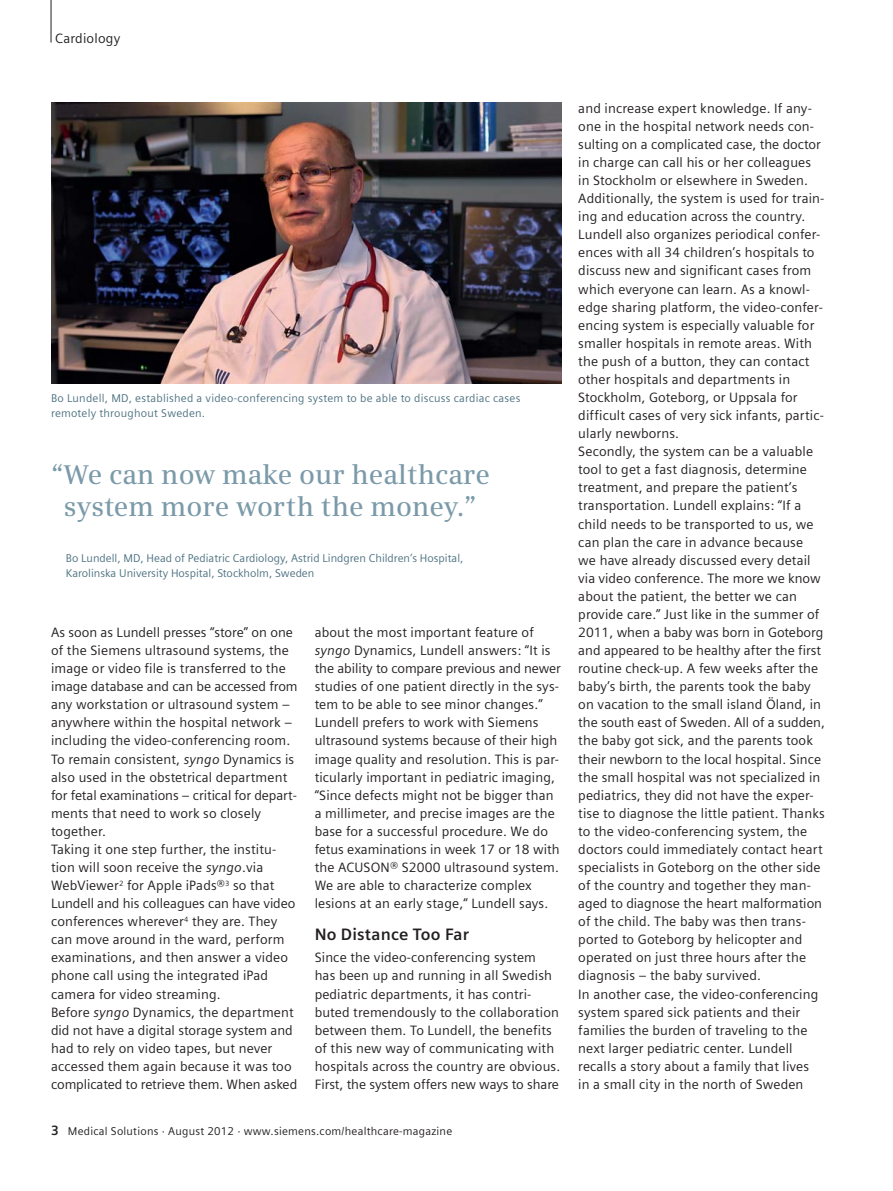
<style>
.page{position:relative;width:893px;height:1191px;background:#fff}
.page>*{position:absolute;margin:0;border:0;box-sizing:border-box;transform-origin:0 0}
.t1{font:600 27px/32px "Siemens Serif";color:#7b9aa9;text-align:center}
.t2{font:700 16.5px "Siemens Sans";letter-spacing:.01em;color:#231f20}
.t3{font:13.5px/18px "Siemens Sans";letter-spacing:.01em;color:#231f20}
.t4{font:11.25px/14.9px "Siemens Sans";color:#4e7282}
.t5{font:11.25px/14.9px "Siemens Sans";letter-spacing:.02em;color:#4e7282}
.t6{font:11.25px "Siemens Sans";letter-spacing:.02em;color:#231f20}
.s1{font-style:italic}
.s2{font-weight:700;font-size:13.5px}
</style>
<div class="page">
<hr style="left:51px;top:0;width:1px;height:43px;background:#231f20">
<img style="left:51px;top:102px;width:510px;height:282px">
<p class="t3" style="left:55px;top:30px;width:67px">Cardiology</p>
<p class="t5" style="left:51px;top:391px;width:471px">Bo Lundell, MD, established a video-conferencing system to be able to discuss cardiac cases remotely throughout Sweden.</p>
<p class="t1" style="left:51px;top:460px;width:441px">“ We can now make our healthcare system more worth the money.”</p>
<p class="t4" style="left:66px;top:551px;width:399px">Bo Lundell, MD, Head of Pediatric Cardiology, Astrid Lindgren Children’s Hospital,<br>Karolinska University Hospital, Stockholm, Sweden</p>
<p class="t3" style="left:51px;top:624px;width:248px">As soon as Lundell presses “store” on one of the Siemens ultrasound systems, the image or video file is transferred to the image database and can be accessed from any workstation or ultrasound system – anywhere within the hospital network – including the video-conferencing room.<br>To remain consistent, <span class="s1">syngo</span> Dynamics is also used in the obstetrical department for fetal examinations – critical for depart&shy;ments that need to work so closely together.<br>Taking it one step further, the institu&shy;tion will soon receive the <span class="s1">syngo</span>.via WebViewer<sup>2</sup> for Apple iPads®<sup>3</sup> so that Lundell and his colleagues can have video conferences wherever<sup>4</sup> they are. They can move around in the ward, perform examinations, and then answer a video phone call using the integrated iPad camera for video streaming.<br>Before <span class="s1">syngo</span> Dynamics, the department did not have a digital storage system and had to rely on video tapes, but never accessed them again because it was too complicated to retrieve them. When asked</p>
<p class="t3" style="left:315px;top:624px;width:248px">about the most important feature of <span class="s1">syngo</span> Dynamics, Lundell answers: “It is the ability to compare previous and newer studies of one patient directly in the sys&shy;tem to be able to see minor changes.” Lundell prefers to work with Siemens ultrasound systems because of their high image quality and resolution. This is par&shy;ticularly important in pediatric imaging, “Since defects might not be bigger than a millimeter, and precise images are the base for a successful procedure. We do fetus examinations in week 17 or 18 with the ACUSON® S2000 ultrasound system.<br>We are able to characterize complex lesions at an early stage,“ Lundell says.</p>
<p class="t2" style="left:315px;top:926px;width:156px">No Distance Too Far</p>
<p class="t3" style="left:315px;top:949px;width:247px">Since the video-conferencing system<br>has been up and running in all Swedish pediatric departments, it has contri&shy;buted tremendously to the collaboration between them. To Lundell, the benefits of this new way of communicating with hospitals across the country are obvious.<br>First, the system offers new ways to share</p>
<p class="t6" style="left:51px;top:1126px;width:403px"><span class="s2">3</span> Medical Solutions · August 2012 · www.siemens.com/healthcare-magazine</p>
<p class="t3" style="left:578px;top:100px;width:248px">and increase expert knowledge. If any&shy;one in the hospital network needs con&shy;sulting on a complicated case, the doctor in charge can call his or her colleagues in Stockholm or elsewhere in Sweden.<br>Additionally, the system is used for train&shy;ing and education across the country.<br>Lundell also organizes periodical confer&shy;ences with all 34 children’s hospitals to discuss new and significant cases from which everyone can learn. As a knowl&shy;edge sharing platform, the video-confer&shy;encing system is especially valuable for smaller hospitals in remote areas. With the push of a button, they can contact other hospitals and departments in Stockholm, Goteborg, or Uppsala for difficult cases of very sick infants, partic&shy;ularly newborns.<br>Secondly, the system can be a valuable tool to get a fast diagnosis, determine treatment, and prepare the patient’s transportation. Lundell explains: “If a child needs to be transported to us, we can plan the care in advance because<br>we have already discussed every detail via video conference. The more we know about the patient, the better we can provide care.” Just like in the summer of 2011, when a baby was born in Goteborg and appeared to be healthy after the first routine check-up. A few weeks after the baby’s birth, the parents took the baby on vacation to the small island Öland, in the south east of Sweden. All of a sudden, the baby got sick, and the parents took their newborn to the local hospital. Since the small hospital was not specialized in pediatrics, they did not have the exper&shy;tise to diagnose the little patient. Thanks to the video-conferencing system, the doctors could immediately contact heart specialists in Goteborg on the other side of the country and together they man&shy;aged to diagnose the heart malformation of the child. The baby was then trans&shy;ported to Goteborg by helicopter and operated on just three hours after the diagnosis – the baby survived.<br>In another case, the video-conferencing system spared sick patients and their families the burden of traveling to the next larger pediatric center. Lundell recalls a story about a family that lives<br>in a small city in the north of Sweden</p>
</div>
